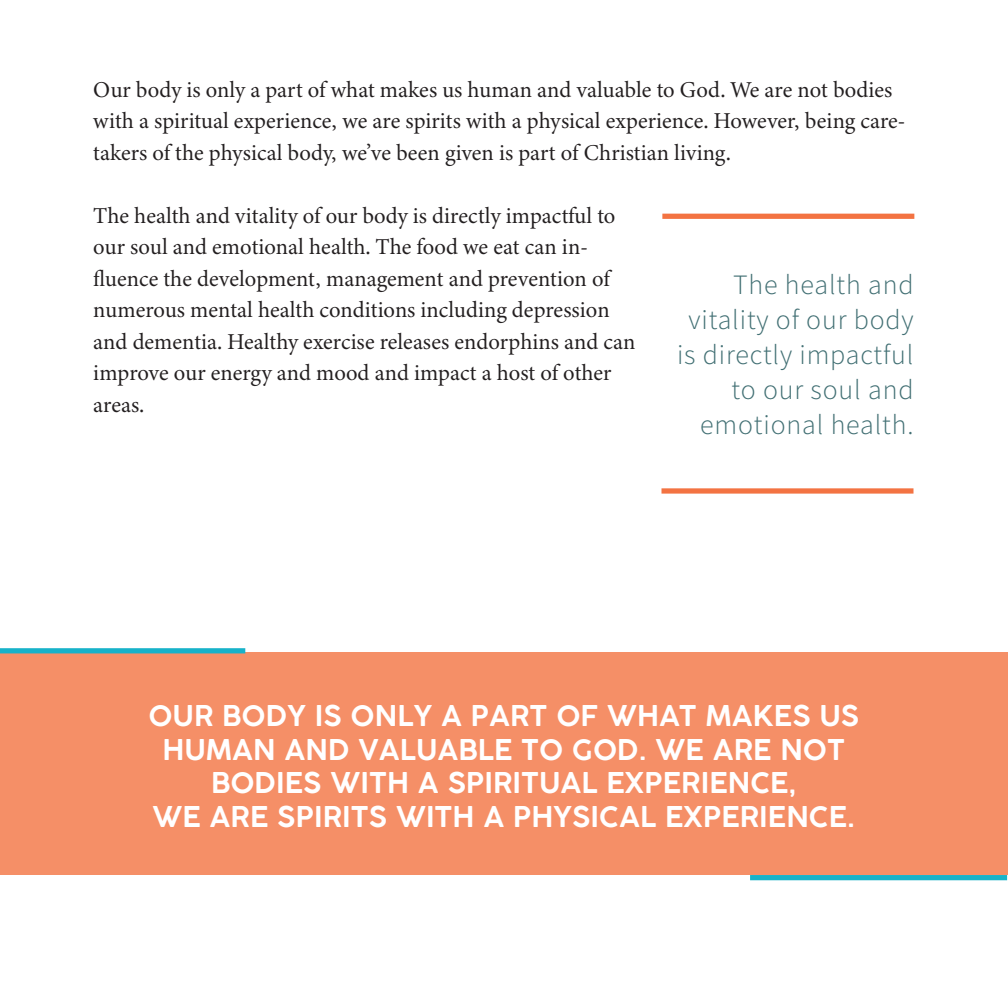
<style>
.page{position:relative;width:1008px;height:1008px;background:#fff}
.page>*{position:absolute;margin:0;border:0;box-sizing:border-box;transform-origin:0 0}
.t1{font:600 28px/33.6px "COCOGOOSE";color:#fff;text-align:center}
.t2{font:28px/35px "Source Sans Variable";letter-spacing:.03em;color:#416f73;text-align:right}
.t3{font:22.75px/31.5px "Minion Variable Concept";color:#231f20}
</style>
<div class="page">
<div style="left:0;top:652px;width:1008px;height:223px;background:#f58f67"></div>
<div style="left:0;top:648px;width:245px;height:5px;background:#17b2c9"></div>
<div style="left:750px;top:875px;width:257px;height:5px;background:#17b2c9"></div>
<div style="left:662px;top:214px;width:252px;height:5px;background:#f37342"></div>
<div style="left:662px;top:488px;width:252px;height:6px;background:#f37342"></div>
<p class="t3" style="left:93px;top:74px;width:813px">Our body is only a part of what makes us human and valuable to God. We are not bodies with a spiritual experience, we are spirits with a physical experience. However, being care&shy;takers of the physical body, we’ve been given is part of Christian living.</p>
<p class="t3" style="left:93px;top:200px;width:544px">The health and vitality of our body is directly impactful to our soul and emotional health. The food we eat can in&shy;fluence the development, management and prevention of numerous mental health conditions including depression and dementia. Healthy exercise releases endorphins and can improve our energy and mood and impact a host of other areas.</p>
<p class="t2" style="left:677px;top:267px;width:238px">The health and vitality of our body is directly impactful to our soul and emotional health.</p>
<p class="t1" style="left:148px;top:699px;width:712px">OUR BODY IS ONLY A PART OF WHAT MAKES US HUMAN AND VALUABLE TO GOD. WE ARE NOT BODIES WITH A SPIRITUAL EXPERIENCE,<br>WE ARE SPIRITS WITH A PHYSICAL EXPERIENCE.</p>
</div>
